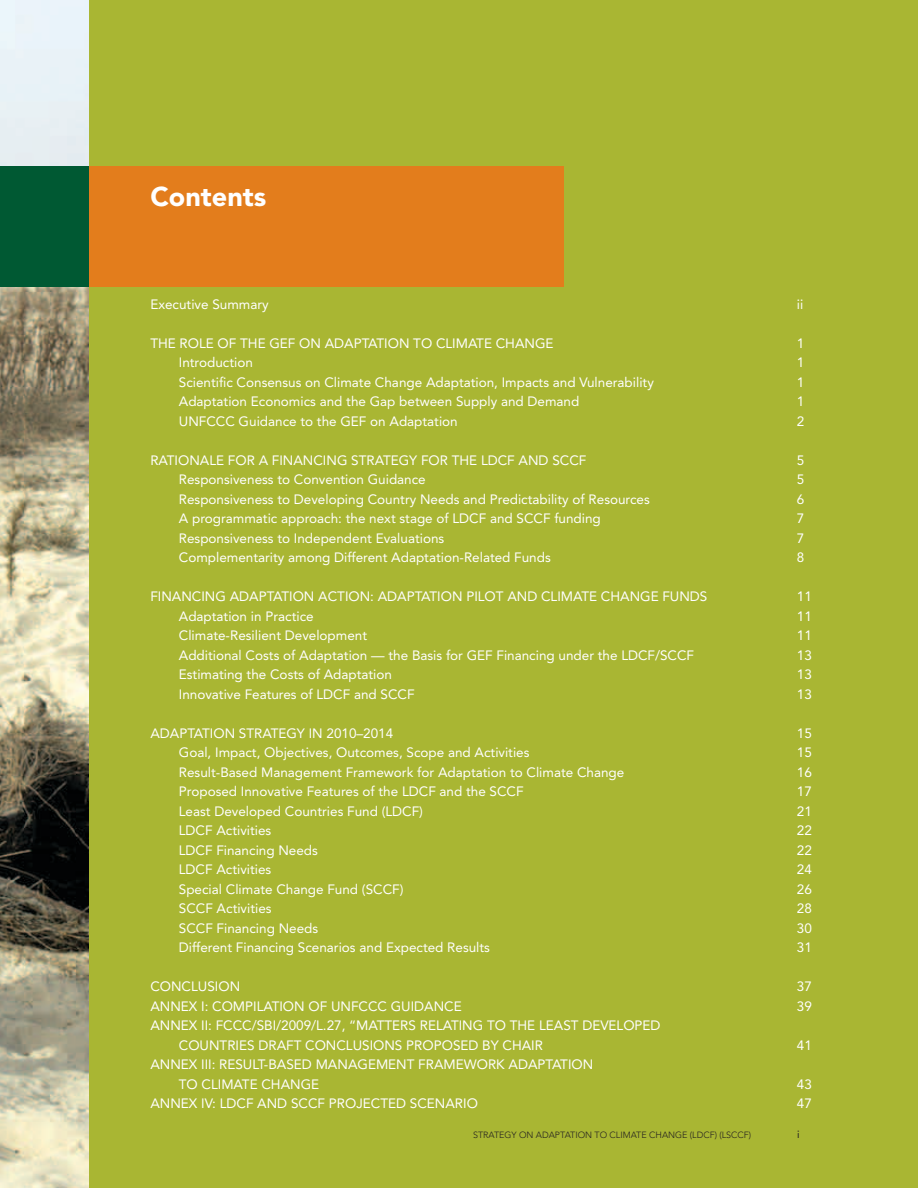
<style>
.page{position:relative;width:918px;height:1188px;background:#a9b633}
.page>*{position:absolute;margin:0;border:0;box-sizing:border-box;transform-origin:0 0}
.t1{font:900 27px "Avenir LT Std";color:#fff}
.t2{font:13.5px "Avenir LT Std";color:#fff}
.t3{font:10.5px "Avenir LT Std";color:#231f20}
.t4{font:300 9px "Avenir LT Std";color:#231f20}
</style>
<div class="page">
<img style="left:0;top:0;width:89px;height:1188px">
<div style="left:89px;top:166px;width:475px;height:121px;background:#e37d1c"></div>
<div style="left:0;top:166px;width:89px;height:121px;background:#005933"></div>
<h1 class="t1" style="left:150px;top:180px;width:117px">Contents</h1>
<p class="t2" style="left:150px;top:296px;width:120px">Executive Summary</p>
<p class="t2" style="left:797px;top:296px;width:8px">ii</p>
<p class="t2" style="left:150px;top:335px;width:327px">THE ROLE OF THE GEF ON ADAPTATION TO CLIMATE</p>
<p class="t2" style="left:496px;top:335px;width:28px">CHANGE</p>
<p class="t2" style="left:797px;top:335px;width:9px">1</p>
<p class="t2" style="left:179px;top:355px;width:76px">Introduction</p>
<p class="t2" style="left:797px;top:355px;width:9px">1</p>
<p class="t2" style="left:179px;top:374px;width:476px">Scientific Consensus on Climate Change Adaptation, Impacts and Vulnerability</p>
<p class="t2" style="left:797px;top:374px;width:9px">1</p>
<p class="t2" style="left:150px;top:394px;width:20px">A</p>
<p class="t2" style="left:188px;top:394px;width:392px">daptation Economics and the Gap between Supply and Demand</p>
<p class="t2" style="left:797px;top:394px;width:9px">1</p>
<p class="t2" style="left:179px;top:413px;width:280px">UN FCCC Guidance to the GEF on Adaptation</p>
<p class="t2" style="left:797px;top:413px;width:9px">2</p>
<p class="t2" style="left:150px;top:452px;width:39px">RATIONA</p>
<p class="t2" style="left:209px;top:452px;width:84px">LE FOR A FINAN</p>
<p class="t2" style="left:313px;top:452px;width:55px">CING STRATEGY</p>
<p class="t2" style="left:421px;top:452px;width:167px">FOR THE LDCF AN D SCCF</p>
<p class="t2" style="left:797px;top:452px;width:9px">5</p>
<p class="t2" style="left:150px;top:472px;width:20px">R</p>
<p class="t2" style="left:187px;top:472px;width:240px">esponsiveness to Convention Guidance</p>
<p class="t2" style="left:797px;top:472px;width:9px">5</p>
<p class="t2" style="left:150px;top:491px;width:20px">R</p>
<p class="t2" style="left:187px;top:491px;width:464px">esponsiveness to Developing Country N eeds and Predictability of Resources</p>
<p class="t2" style="left:797px;top:491px;width:9px">6</p>
<p class="t2" style="left:150px;top:511px;width:20px">A</p>
<p class="t2" style="left:192px;top:511px;width:410px">programmatic approach: the next stage of LDCF and SCCF funding</p>
<p class="t2" style="left:797px;top:511px;width:9px">7</p>
<p class="t2" style="left:150px;top:530px;width:20px">R</p>
<p class="t2" style="left:187px;top:530px;width:259px">esponsiveness to Independent Evaluations</p>
<p class="t2" style="left:797px;top:530px;width:9px">7</p>
<p class="t2" style="left:179px;top:550px;width:373px">Complementarity among Different Adaptation-Related Funds</p>
<p class="t2" style="left:797px;top:550px;width:9px">8</p>
<p class="t2" style="left:150px;top:589px;width:549px">Fi nanci ng Adaptati on Acti on: Adaptati on Pilot and Climate Change Fu nds</p>
<p class="t2" style="left:797px;top:589px;width:17px">11</p>
<p class="t2" style="left:150px;top:608px;width:20px">A</p>
<p class="t2" style="left:188px;top:608px;width:127px">daptation in Practice</p>
<p class="t2" style="left:797px;top:608px;width:17px">11</p>
<p class="t2" style="left:179px;top:628px;width:190px">Climate-Resilient Development</p>
<p class="t2" style="left:797px;top:628px;width:17px">11</p>
<p class="t2" style="left:150px;top:647px;width:20px">A</p>
<p class="t2" style="left:188px;top:647px;width:507px">dditional Costs of Adaptation — the Basis for GEF Financing under the LDCF/SCCF</p>
<p class="t2" style="left:797px;top:647px;width:17px">13</p>
<p class="t2" style="left:150px;top:667px;width:19px">E</p>
<p class="t2" style="left:187px;top:667px;width:207px">stimating the Costs of Adaptation</p>
<p class="t2" style="left:797px;top:667px;width:17px">13</p>
<p class="t2" style="left:179px;top:686px;width:237px">Innovative Features of LDCF and SCCF</p>
<p class="t2" style="left:797px;top:686px;width:17px">13</p>
<p class="t2" style="left:150px;top:725px;width:244px">Adaptati on Strategy In 2010–2014</p>
<p class="t2" style="left:797px;top:725px;width:17px">15</p>
<p class="t2" style="left:150px;top:745px;width:20px">G</p>
<p class="t2" style="left:189px;top:745px;width:342px">oal, Impact, Objectives, Outcomes, Scope and Activities</p>
<p class="t2" style="left:797px;top:745px;width:17px">15</p>
<p class="t2" style="left:150px;top:764px;width:20px">R</p>
<p class="t2" style="left:187px;top:764px;width:439px">esult-Based Management Framework for Adaptation to Climate Change</p>
<p class="t2" style="left:797px;top:764px;width:17px">16</p>
<p class="t2" style="left:179px;top:784px;width:346px">Proposed Innovative Features of the LDCF and the SCCF</p>
<p class="t2" style="left:797px;top:784px;width:17px">17</p>
<p class="t2" style="left:179px;top:803px;width:246px">Least Developed Countries Fund (LDCF)</p>
<p class="t2" style="left:797px;top:803px;width:17px">21</p>
<p class="t2" style="left:179px;top:823px;width:94px">LDCF Activities</p>
<p class="t2" style="left:797px;top:823px;width:17px">22</p>
<p class="t2" style="left:179px;top:842px;width:141px">LDCF Financing Needs</p>
<p class="t2" style="left:797px;top:842px;width:17px">22</p>
<p class="t2" style="left:179px;top:862px;width:94px">LDCF Activities</p>
<p class="t2" style="left:797px;top:862px;width:17px">24</p>
<p class="t2" style="left:179px;top:881px;width:226px">Special Climate Change Fund (SCCF)</p>
<p class="t2" style="left:797px;top:881px;width:17px">26</p>
<p class="t2" style="left:179px;top:901px;width:94px">SCCF Activities</p>
<p class="t2" style="left:797px;top:901px;width:17px">28</p>
<p class="t2" style="left:179px;top:920px;width:141px">SCCF Financing Needs</p>
<p class="t2" style="left:797px;top:920px;width:17px">30</p>
<p class="t2" style="left:179px;top:940px;width:313px">Different Financing Scenarios and Expected Results</p>
<p class="t2" style="left:797px;top:940px;width:17px">31</p>
<p class="t2" style="left:150px;top:979px;width:40px">Conclusi</p>
<p class="t2" style="left:218px;top:979px;width:23px">on</p>
<p class="t2" style="left:797px;top:979px;width:17px">37</p>
<p class="t2" style="left:150px;top:998px;width:11px">ANNE</p>
<p class="t2" style="left:189px;top:998px;width:270px">X I: COMPILATION OF UN FCCC GUIDANCE</p>
<p class="t2" style="left:797px;top:998px;width:17px">39</p>
<p class="t2" style="left:150px;top:1018px;width:11px">ANNE</p>
<p class="t2" style="left:189px;top:1018px;width:189px">X II: FCCC/SBI/2009/L.27, “MATTER</p>
<p class="t2" style="left:409px;top:1018px;width:254px">S RELATING TO THE LEAST DEVELOPED</p>
<p class="t2" style="left:179px;top:1037px;width:40px">COUNTR</p>
<p class="t2" style="left:236px;top:1037px;width:304px">IES DRAFT CONCLUSIONS PROPOSED BY CHAIR</p>
<p class="t2" style="left:797px;top:1037px;width:17px">41</p>
<p class="t2" style="left:150px;top:1057px;width:11px">ANNE</p>
<p class="t2" style="left:189px;top:1057px;width:150px">X III: RESULT-BASED MANAGE</p>
<p class="t2" style="left:376px;top:1057px;width:22px">MENT</p>
<p class="t2" style="left:418px;top:1057px;width:165px">FRAMEWORK ADAPTATION</p>
<p class="t2" style="left:150px;top:1076px;width:17px">TO</p>
<p class="t2" style="left:202px;top:1076px;width:41px">CLIMATE</p>
<p class="t2" style="left:261px;top:1076px;width:28px">CHANGE</p>
<p class="t2" style="left:797px;top:1076px;width:17px">43</p>
<p class="t2" style="left:150px;top:1096px;width:11px">ANNE</p>
<p class="t2" style="left:189px;top:1096px;width:248px">X IV: LDCF AN D SCCF PROJECTED SCENAR</p>
<p class="t2" style="left:463px;top:1096px;width:10px">IO</p>
<p class="t2" style="left:797px;top:1096px;width:17px">47</p>
<p class="t4" style="left:473px;top:1129px;width:280px">STRATEGY ON ADAPTATION TO CLIMATE CHANGE (LDCF) (LSCCF)</p>
<p class="t3" style="left:797px;top:1128px;width:4px">i</p>
</div>
